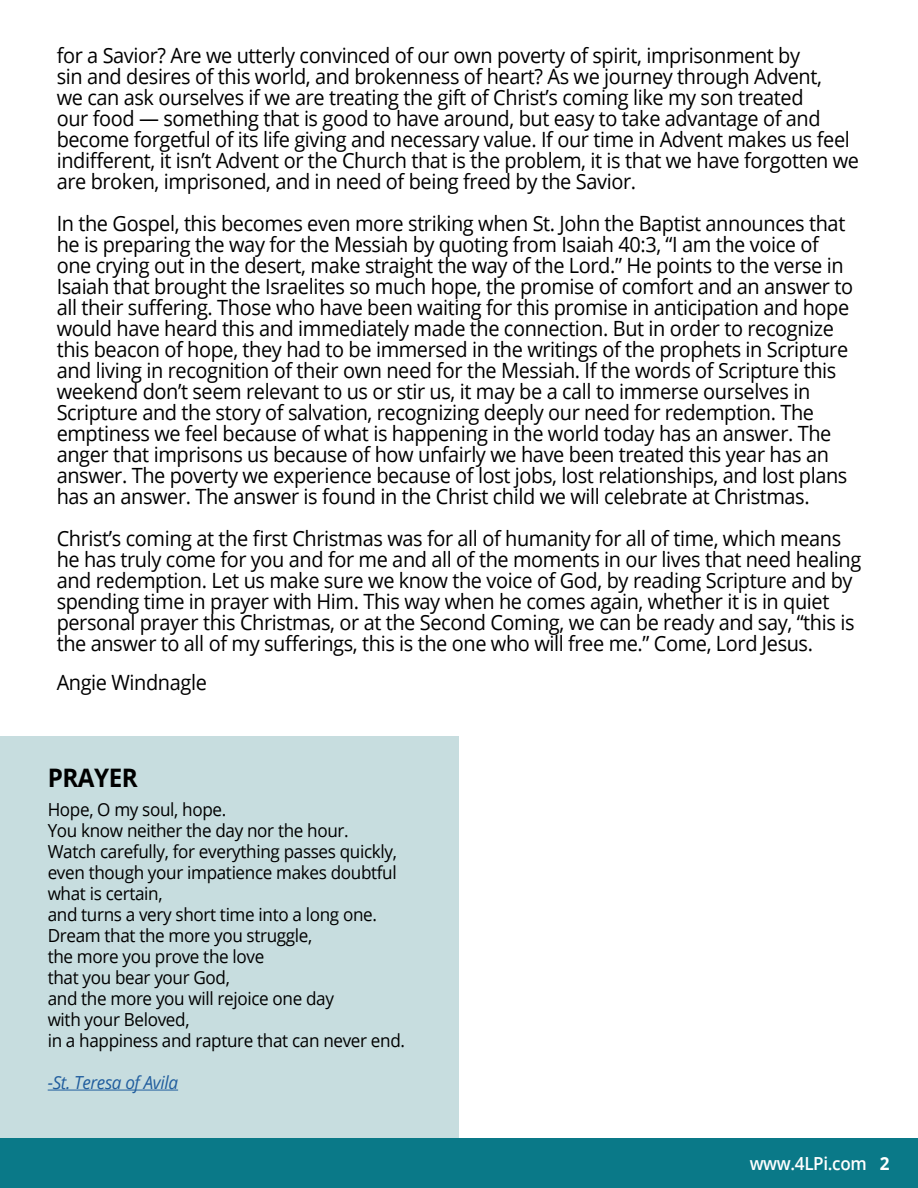
<style>
.page{position:relative;width:918px;height:1188px;background:#fff}
.page>*{position:absolute;margin:0;border:0;box-sizing:border-box;transform-origin:0 0}
.t1{font:700 25.5px "Open Sans";letter-spacing:-.02em;color:#000;scale:.95 1}
.t2{font:21px/21px "Open Sans";letter-spacing:-.02em;color:#000;scale:.95 1}
.t3{font:18px/21px "Open Sans";letter-spacing:-.02em;color:#000;scale:.95 1}
.t4{font:italic 18px "Open Sans";letter-spacing:-.02em;color:#215e9e;scale:.95 1}
.t5{font:600 18px "Open Sans";letter-spacing:-.02em;color:#fff;scale:.95 1}
.s1{font-weight:700}
</style>
<div class="page">
<div style="left:0;top:736px;width:459px;height:403px;background:#c7dddf"></div>
<hr style="left:48px;top:1090px;width:130px;height:1px;background:#215e9e">
<div style="left:0;top:1138px;width:918px;height:50px;background:#0a7988"></div>
<p class="t2" style="left:57px;top:44px;width:846px">for a Savior? Are we utterly convinced of our own poverty of spirit, imprisonment by<br>sin and desires of this world, and brokenness of heart? As we journey through Advent,<br>we can ask ourselves if we are treating the gift of Christ’s coming like my son treated<br>our food — something that is good to have around, but easy to take advantage of and become forgetful of its life giving and necessary value. If our time in Advent makes us feel indifferent, it isn’t Advent or the Church that is the problem, it is that we have forgotten we are broken, imprisoned, and in need of being freed by the Savior.</p>
<p class="t2" style="left:57px;top:212px;width:840px">In the Gospel, this becomes even more striking when St. John the Baptist announces that he is preparing the way for the Messiah by quoting from Isaiah 40:3, “I am the voice of one crying out in the desert, make straight the way of the Lord.” He points to the verse in Isaiah that brought the Israelites so much hope, the promise of comfort and an answer to all their suffering. Those who have been waiting for this promise in anticipation and hope would have heard this and immediately made the connection. But in order to recognize this beacon of hope, they had to be immersed in the writings of the prophets in Scripture and living in recognition of their own need for the Messiah. If the words of Scripture this weekend don’t seem relevant to us or stir us, it may be a call to immerse ourselves in Scripture and the story of salvation, recognizing deeply our need for redemption. The emptiness we feel because of what is happening in the world today has an answer. The anger that imprisons us because of how unfairly we have been treated this year has an answer. The poverty we experience because of lost jobs, lost relationships, and lost plans has an answer. The answer is found in the Christ child we will celebrate at Christmas.</p>
<p class="t2" style="left:57px;top:527px;width:848px">Christ’s coming at the first Christmas was for all of humanity for all of time, which means he has truly come for you and for me and all of the moments in our lives that need healing and redemption. Let us make sure we know the voice of God, by reading Scripture and by spending time in prayer with Him. This way when he comes again, whether it is in quiet personal prayer this Christmas, or at the Second Coming, we can be ready and say, “this is the answer to all of my sufferings, this is the one who will free me.” Come, Lord Jesus.</p>
<p class="t2" style="left:57px;top:671px;width:160px">Angie Windnagle</p>
<p class="t1" style="left:48px;top:760px;width:96px">PRAYER</p>
<p class="t3" style="left:48px;top:798px;width:378px">Hope, O my soul, hope.<br>You know neither the day nor the hour.<br>Watch carefully, for everything passes quickly, even though your impatience makes doubtful what is certain,<br>and turns a very short time into a long one.<br>Dream that the more you struggle,<br>the more you prove the love<br>that you bear your God,<br>and the more you will rejoice one day<br>with your Beloved,<br>in a happiness and rapture that can never end.</p>
<p class="t4" style="left:48px;top:1070px;width:139px">-St. Teresa of Avila</p>
<p class="t5" style="left:750px;top:1151px;width:149px">www.4LPi.com <span class="s1">2</span></p>
</div>
